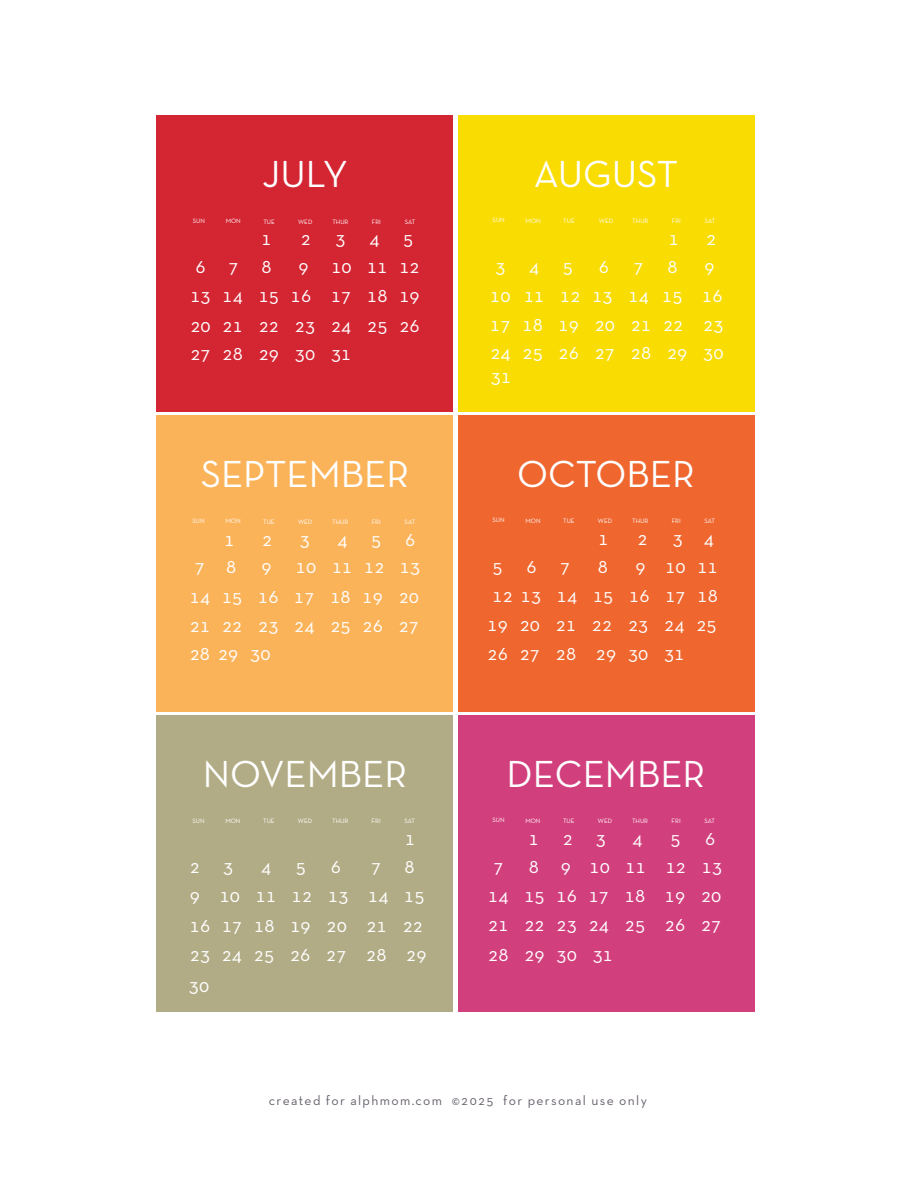
<style>
.page{position:relative;width:918px;height:1188px;background:#fff}
.page>*{position:absolute;margin:0;border:0;box-sizing:border-box;transform-origin:0 0}
.t1{font:38.4px "Neutra Text TF";color:#fff}
.t2{font:19.65px/28.8px "Neutra Text TF";color:#fff;text-align:justify}
.t3{font:13.65px "Neutra Text TF";letter-spacing:.1em;color:#69626e}
.t4{font:6.45px "Neutra Text TF";color:#fff}
</style>
<div class="page">
<div style="left:156px;top:115px;width:297px;height:297px;background:#d42533"></div>
<div style="left:458px;top:115px;width:297px;height:297px;background:#f9dc02"></div>
<div style="left:156px;top:415px;width:297px;height:297px;background:#fbb35a"></div>
<div style="left:458px;top:415px;width:297px;height:297px;background:#ef662f"></div>
<div style="left:156px;top:715px;width:297px;height:297px;background:#b2ac86"></div>
<div style="left:458px;top:715px;width:297px;height:297px;background:#d23f7d"></div>
<h1 class="t1" style="left:262px;top:159px;width:87px">JULY</h1>
<p class="t4" style="left:193px;top:218px;width:14px">SUN</p>
<p class="t4" style="left:226px;top:219px;width:17px">MON</p>
<p class="t4" style="left:263px;top:219px;width:13px">TUE</p>
<p class="t4" style="left:298px;top:219px;width:16px">WED</p>
<p class="t4" style="left:332px;top:219px;width:18px">THUR</p>
<p class="t4" style="left:372px;top:219px;width:11px">FRI</p>
<p class="t4" style="left:405px;top:219px;width:12px">SAT</p>
<p class="t2" style="left:261px;top:226px;width:12px">1</p>
<p class="t2" style="left:301px;top:226px;width:12px">2</p>
<p class="t2" style="left:336px;top:226px;width:79px">345</p>
<p class="t2" style="left:196px;top:254px;width:78px">678</p>
<p class="t2" style="left:190px;top:254px;width:231px;text-indent:108px">9 10 11 12<br>13 14 15 16 17 18 19<br>20 21 22 23 24 25 26<br>27 28 29 30 31</p>
<h1 class="t1" style="left:201px;top:459px;width:210px">SEPTEMBER</h1>
<p class="t4" style="left:193px;top:518px;width:14px">SUN</p>
<p class="t4" style="left:226px;top:518px;width:17px">MON</p>
<p class="t4" style="left:263px;top:519px;width:13px">TUE</p>
<p class="t4" style="left:298px;top:519px;width:16px">WED</p>
<p class="t4" style="left:332px;top:519px;width:18px">THUR</p>
<p class="t4" style="left:372px;top:519px;width:11px">FRI</p>
<p class="t4" style="left:405px;top:519px;width:12px">SAT</p>
<p class="t2" style="left:224px;top:526px;width:12px">1</p>
<p class="t2" style="left:262px;top:526px;width:12px">2</p>
<p class="t2" style="left:300px;top:526px;width:12px">3</p>
<p class="t2" style="left:337px;top:526px;width:79px">4 5 6</p>
<p class="t2" style="left:195px;top:554px;width:43px">7 8</p>
<p class="t2" style="left:190px;top:554px;width:232px;text-indent:72px">9 10 11 12 13<br>14 15 16 17 18 19 20<br>21 22 23 24 25 26 27<br>28 29 30</p>
<h1 class="t1" style="left:203px;top:759px;width:206px">NOVEMBER</h1>
<p class="t4" style="left:192px;top:818px;width:14px">SUN</p>
<p class="t4" style="left:225px;top:818px;width:17px">MON</p>
<p class="t4" style="left:263px;top:819px;width:13px">TUE</p>
<p class="t4" style="left:298px;top:819px;width:16px">WED</p>
<p class="t4" style="left:332px;top:819px;width:18px">THUR</p>
<p class="t4" style="left:372px;top:819px;width:11px">FRI</p>
<p class="t4" style="left:405px;top:819px;width:12px">SAT</p>
<p class="t2" style="left:405px;top:826px;width:12px">1</p>
<p class="t2" style="left:190px;top:853px;width:45px">2 3</p>
<p class="t2" style="left:261px;top:853px;width:12px">4</p>
<p class="t2" style="left:296px;top:853px;width:12px">5</p>
<p class="t2" style="left:331px;top:853px;width:12px">6</p>
<p class="t2" style="left:190px;top:853px;width:238px;line-height:29.4px;text-align:left;text-indent:181px">7 8<br>9 10 11 12 13 14 15<br>16 17 18 19 20 21 22<br>23 24 25 26 27 28 29</p>
<p class="t2" style="left:189px;top:973px;width:22px">30</p>
<h1 class="t1" style="left:534px;top:159px;width:146px">AUGUST</h1>
<p class="t4" style="left:493px;top:218px;width:14px">SUN</p>
<p class="t4" style="left:526px;top:218px;width:17px">MON</p>
<p class="t4" style="left:563px;top:218px;width:13px">TUE</p>
<p class="t4" style="left:599px;top:218px;width:16px">WED</p>
<p class="t4" style="left:632px;top:218px;width:18px">THUR</p>
<p class="t4" style="left:672px;top:218px;width:11px">FRI</p>
<p class="t4" style="left:705px;top:218px;width:12px">SAT</p>
<p class="t2" style="left:669px;top:226px;width:12px">1</p>
<p class="t2" style="left:706px;top:226px;width:12px">2</p>
<p class="t2" style="left:495px;top:253px;width:79px">345</p>
<p class="t2" style="left:599px;top:253px;width:80px">678</p>
<p class="t2" style="left:490px;top:253px;width:235px;text-align:left;text-indent:214px">9<br>10 11 12 13 14 15 16<br>17 18 19 20 21 22 23<br>24 25 26 27 28 29 30</p>
<p class="t2" style="left:491px;top:364px;width:22px">31</p>
<h1 class="t1" style="left:517px;top:459px;width:179px">OCTOBER</h1>
<p class="t4" style="left:492px;top:518px;width:14px">SUN</p>
<p class="t4" style="left:525px;top:518px;width:17px">MON</p>
<p class="t4" style="left:563px;top:518px;width:13px">TUE</p>
<p class="t4" style="left:598px;top:518px;width:16px">WED</p>
<p class="t4" style="left:632px;top:518px;width:18px">THUR</p>
<p class="t4" style="left:672px;top:518px;width:11px">FRI</p>
<p class="t4" style="left:705px;top:518px;width:12px">SAT</p>
<p class="t2" style="left:599px;top:526px;width:12px">1</p>
<p class="t2" style="left:637px;top:526px;width:12px">2</p>
<p class="t2" style="left:673px;top:526px;width:43px">3 4</p>
<p class="t2" style="left:493px;top:553px;width:79px">5 6 7</p>
<p class="t2" style="left:598px;top:553px;width:12px">8</p>
<p class="t2" style="left:487px;top:553px;width:232px;text-indent:148px">9 10 11<br>12 13 14 15 16 17 18<br>19 20 21 22 23 24 25<br>26 27 28 29 30 31</p>
<h1 class="t1" style="left:507px;top:759px;width:200px">DECEMBER</h1>
<p class="t4" style="left:492px;top:817px;width:14px">SUN</p>
<p class="t4" style="left:525px;top:818px;width:17px">MON</p>
<p class="t4" style="left:563px;top:818px;width:13px">TUE</p>
<p class="t4" style="left:598px;top:818px;width:16px">WED</p>
<p class="t4" style="left:632px;top:818px;width:18px">THUR</p>
<p class="t4" style="left:672px;top:818px;width:11px">FRI</p>
<p class="t4" style="left:704px;top:818px;width:12px">SAT</p>
<p class="t2" style="left:529px;top:825px;width:79px">123</p>
<p class="t2" style="left:632px;top:825px;width:12px">4</p>
<p class="t2" style="left:671px;top:825px;width:46px">5 6</p>
<p class="t2" style="left:493px;top:853px;width:12px">7</p>
<p class="t2" style="left:488px;top:853px;width:235px;line-height:29.5px;text-indent:41px">8 9 10 11 12 13<br>14 15 16 17 18 19 20<br>21 22 23 24 25 26 27<br>28 29 30 31</p>
<p class="t3" style="left:269px;top:1095px;width:380px">created for alphmom.com ©2025 for personal use only</p>
</div>
